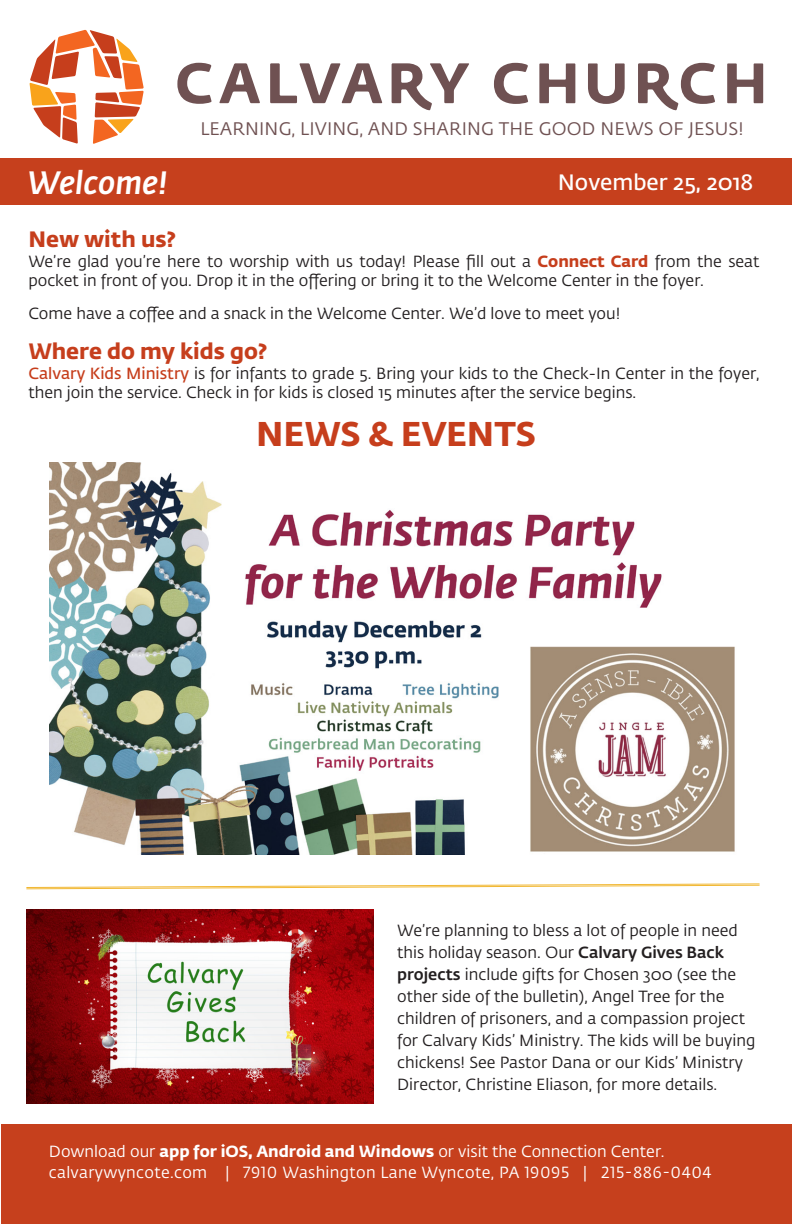
<style>
.page{position:relative;width:792px;height:1224px;background:#fff}
.page>*{position:absolute;margin:0;border:0;box-sizing:border-box;transform-origin:0 0}
.t1{font:700 34px "Fedra Sans Std";color:#c63e1c}
.t2{font:italic 500 32px "Fedra Sans Std";color:#fff}
.t3{font:700 22px "Fedra Sans Std";color:#c63e1c}
.t4{font:600 22px "Fedra Sans Std";color:#fff}
.t5{font:18px "Fedra Sans Std";letter-spacing:.01em;color:#6f5152}
.t6{font:16px/22px "Fedra Sans Std";color:#231f20}
.t7{font:16px "Fedra Sans Std";letter-spacing:.02em;color:#fff}
.t8{font:16px "Fedra Sans Std";color:#fff}
.s1{font-weight:700;color:#c63e1c}
.s2{font-weight:600;color:#c63e1c}
.s3{font-weight:500}
.s4{font-weight:700}
</style>
<div class="page">
<div style="left:0;top:158px;width:792px;height:46px;background:#c6401d"></div>
<svg style="left:219px;top:63px;width:41px;height:40px"></svg>
<svg style="left:270px;top:63px;width:112px;height:40px"></svg>
<svg style="left:392px;top:63px;width:77px;height:47px"></svg>
<svg style="left:177px;top:63px;width:35px;height:41px"></svg>
<svg style="left:30px;top:30px;width:114px;height:114px"></svg>
<svg style="left:539px;top:63px;width:36px;height:40px"></svg>
<svg style="left:727px;top:63px;width:36px;height:40px"></svg>
<svg style="left:494px;top:63px;width:34px;height:41px"></svg>
<svg style="left:588px;top:63px;width:37px;height:41px"></svg>
<svg style="left:638px;top:63px;width:77px;height:47px"></svg>
<img style="left:26px;top:910px;width:347px;height:193px">
<div style="left:1px;top:1124px;width:791px;height:100px;background:#c6401d"></div>
<img style="left:49px;top:463px;width:686px;height:392px">
<svg style="left:26px;top:883px;width:734px;height:6px"></svg>
<p class="t5" style="left:200px;top:118px;width:545px">LEARNING, LIVING, AND SHARING THE GOOD NEWS OF JESUS!</p>
<h2 class="t2" style="left:28px;top:162px;width:142px">Welcome!</h2>
<h3 class="t4" style="left:558px;top:169px;width:197px">November 25, 2018</h3>
<h3 class="t3" style="left:28px;top:225px;width:149px">New with us?</h3>
<p class="t6" style="left:28px;top:252px;width:733px;line-height:19.2px">We’re glad you’re here to worship with us today! Please fill out a <span class="s1">Connect Card</span> from the seat pocket in front of you. Drop it in the offering or bring it to the Welcome Center in the foyer.</p>
<p class="t6" style="left:28px;top:303px;width:593px">Come have a coffee and a snack in the Welcome Center. We’d love to meet you!</p>
<h3 class="t3" style="left:28px;top:337px;width:241px">Where do my kids go?</h3>
<p class="t6" style="left:28px;top:364px;width:733px;line-height:19.2px"><span class="s2">Calvary Kids Ministry</span> is for infants to grade 5. Bring your kids to the Check-In Center in the foyer, then join the service. Check in for kids is closed 15 minutes after the service begins.</p>
<h1 class="t1" style="left:256px;top:412px;width:281px">NEWS &amp; EVENTS</h1>
<p class="t6" style="left:397px;top:920px;width:360px">We’re planning to bless a lot of people in need this holiday season. Our <span class="s3">Calvary Gives Back projects</span> include gifts for Chosen 300 (see the other side of the bulletin), Angel Tree for the children of prisoners, and a compassion project for Calvary Kids’ Ministry. The kids will be buying chickens! See Pastor Dana or our Kids’ Ministry Director, Christine Eliason, for more details.</p>
<p class="t8" style="left:49px;top:1142px;width:617px">Download our <span class="s4">app for iOS, Android and Windows</span> or visit the Connection Center.</p>
<p class="t7" style="left:49px;top:1163px;width:664px">calvarywyncote.com | 7910 Washington Lane Wyncote, PA 19095 | 215-886-0404</p>
</div>
